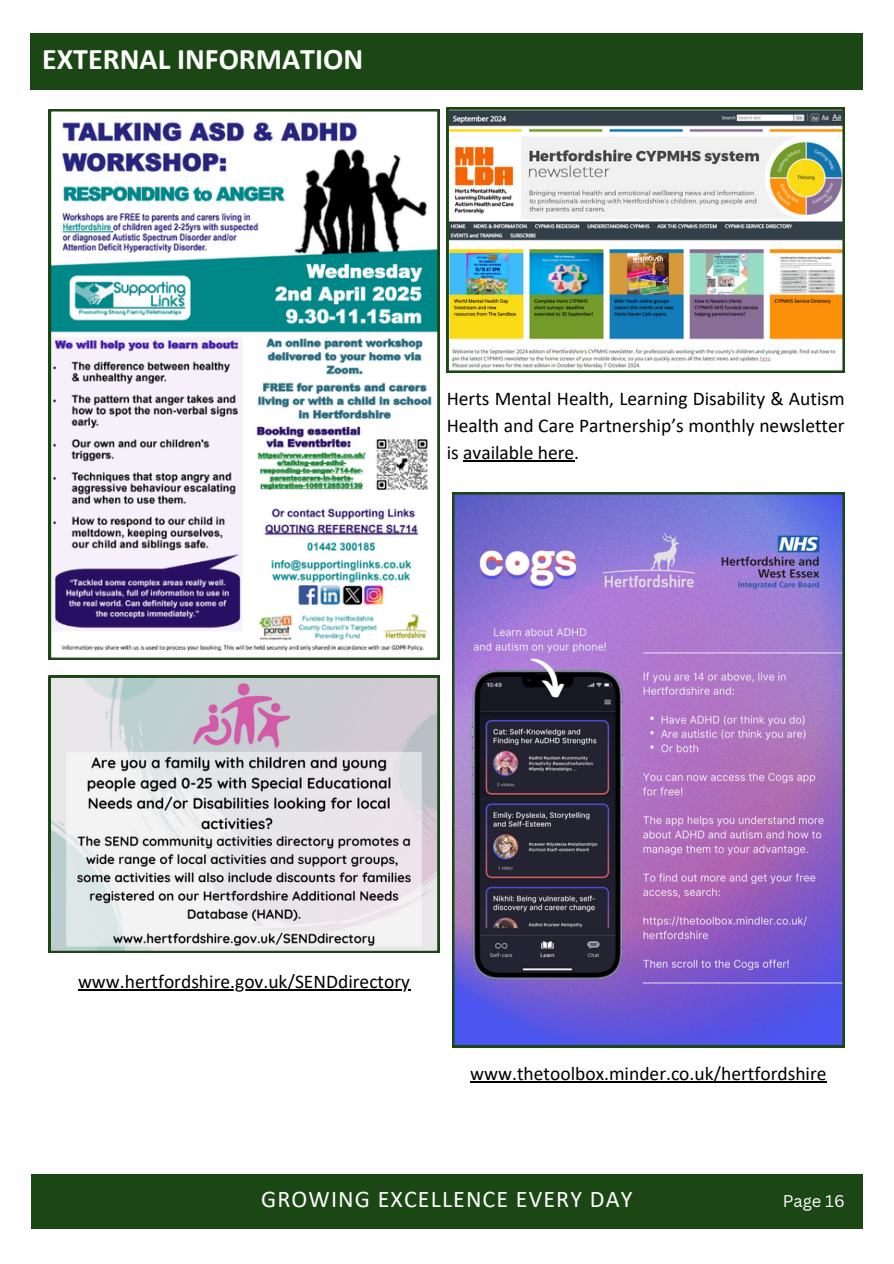
<style>
.page{position:relative;width:894px;height:1264px;background:#fff}
.page>*{position:absolute;margin:0;border:0;box-sizing:border-box;transform-origin:0 0}
.t1{font:700 30px "Calibri";color:#fff}
.t2{font:24px "Calibri";letter-spacing:.045em;color:#fff}
.t3{font:19.5px/27px "Calibri";color:#000;text-align:justify}
.t4{font:16.5px "Canva Sans";color:#fff}
</style>
<div class="page">
<div style="left:31px;top:33px;width:831px;height:56px;background:#1a4713"></div>
<div style="left:31px;top:1174px;width:831px;height:54px;background:#1a4713"></div>
<img style="left:446px;top:108px;width:398px;height:265px">
<img style="left:452px;top:492px;width:392px;height:555px">
<hr style="left:463px;top:460px;width:111px;height:1px;background:#000">
<hr style="left:470px;top:1081px;width:356px;height:1px;background:#000">
<svg style="left:49px;top:109px;width:390px;height:550px"></svg>
<svg style="left:49px;top:675px;width:390px;height:277px"></svg>
<hr style="left:78px;top:989px;width:332px;height:1px;background:#000">
<h1 class="t1" style="left:42px;top:47px;width:322px">EXTERNAL INFORMATION</h1>
<h3 class="t3" style="left:446px;top:387px;width:399px">Herts Mental Health, Learning Disability &amp; Autism Health and Care Partnership’s monthly newsletter is available here.</h3>
<h3 class="t3" style="left:78px;top:969px;width:333px">www.hertfordshire.gov.uk/SENDdirectory</h3>
<p class="t3" style="left:470px;top:1061px;width:358px">www.thetoolbox.minder.co.uk/hertfordshire</p>
<p class="t2" style="left:261px;top:1188px;width:372px">GROWING EXCELLENCE EVERY DAY</p>
<p class="t4" style="left:782px;top:1189px;width:63px">Page 16</p>
</div>
